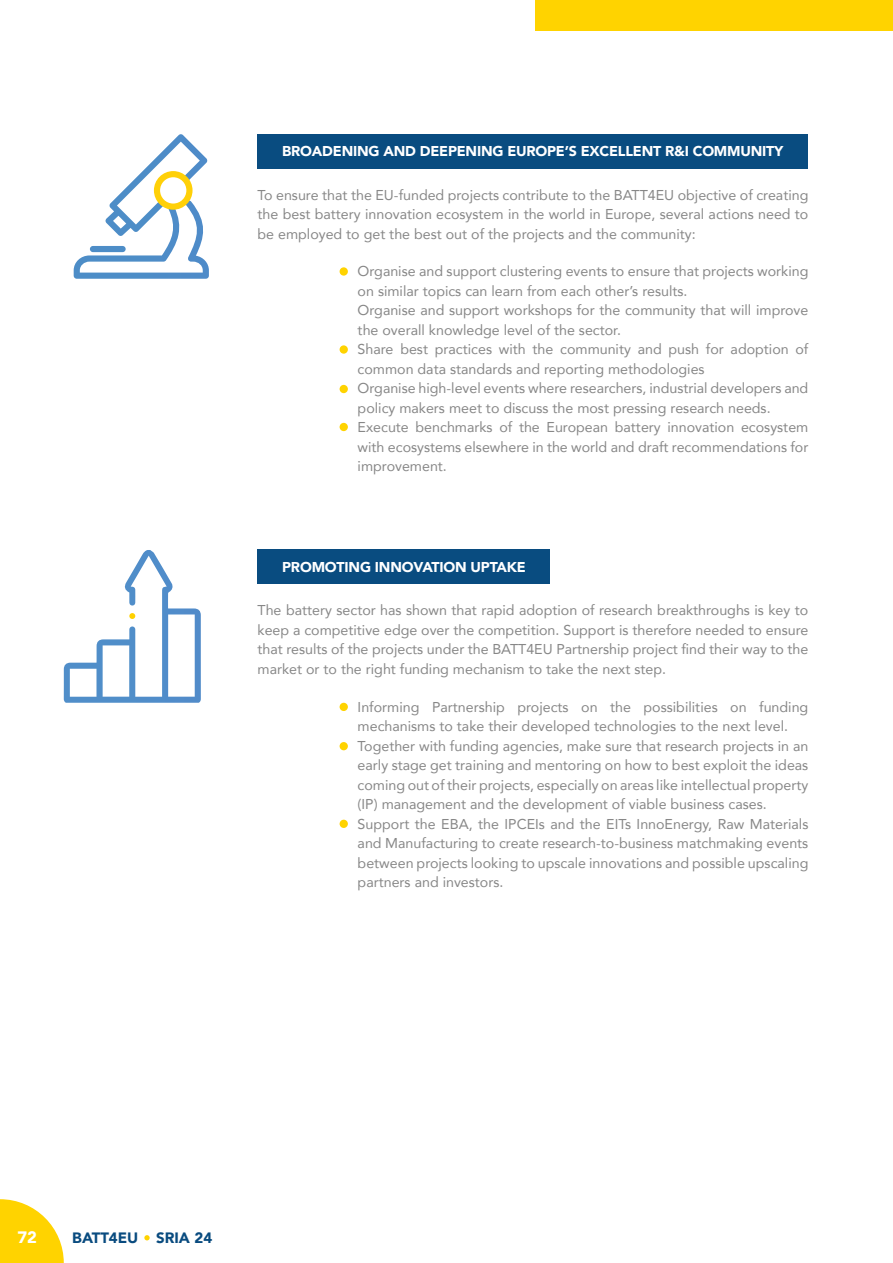
<style>
.page{position:relative;width:893px;height:1263px;background:#fff}
.page>*{position:absolute;margin:0;border:0;box-sizing:border-box;transform-origin:0 0}
.t1{font:900 16.5px "Avenir";color:#fff}
.t2{font:900 15px "Avenir";color:#094b7f}
.t3{font:14.25px/19.5px "Avenir";color:#878787;text-align:justify}
.t4{font:900 14.25px "Avenir";letter-spacing:-.015em;color:#fff}
</style>
<div class="page">
<svg style="left:0;top:1199px;width:64px;height:64px"></svg>
<svg style="left:144px;top:1235px;width:6px;height:5px"></svg>
<div style="left:258px;top:550px;width:292px;height:34px;background:#094c80"></div>
<div style="left:340px;top:703px;width:8px;height:8px;background:#ffd300;border-radius:50%"></div>
<div style="left:340px;top:742px;width:8px;height:8px;background:#ffd300;border-radius:50%"></div>
<div style="left:340px;top:820px;width:8px;height:8px;background:#ffd300;border-radius:50%"></div>
<div style="left:536px;top:0;width:357px;height:31px;background:#ffd300"></div>
<svg style="left:64px;top:550px;width:137px;height:153px"></svg>
<div style="left:258px;top:134px;width:550px;height:34px;background:#094c80"></div>
<div style="left:340px;top:267px;width:8px;height:9px;background:#ffd300;border-radius:50%"></div>
<div style="left:340px;top:345px;width:8px;height:9px;background:#ffd300;border-radius:50%"></div>
<div style="left:340px;top:385px;width:8px;height:8px;background:#ffd300;border-radius:50%"></div>
<div style="left:340px;top:423px;width:8px;height:8px;background:#ffd300;border-radius:50%"></div>
<svg style="left:74px;top:134px;width:135px;height:145px"></svg>
<p class="t4" style="left:282px;top:139px;width:503px">BROADENING AND DEEPENING EUROPE’S EXCELLENT R&amp;I COMMUNITY</p>
<p class="t3" style="left:258px;top:184px;width:552px">To ensure that the EU-funded projects contribute to the BATT4EU objective of creating the best battery innovation ecosystem in the world in Europe, several actions need to be employed to get the best out of the projects and the community:</p>
<p class="t3" style="left:358px;top:261px;width:452px;text-align:left">Organise and support clustering events to ensure that projects working on similar topics can learn from each other’s results.<br>Organise and support workshops for the community that will improve the overall knowledge level of the sector.<br>Share best practices with the community and push for adoption of common data standards and reporting methodologies<br>Organise high-level events where researchers, industrial developers and policy makers meet to discuss the most pressing research needs.<br>Execute benchmarks of the European battery innovation ecosystem with ecosystems elsewhere in the world and draft recommendations for improvement.</p>
<p class="t4" style="left:282px;top:555px;width:245px">PROMOTING INNOVATION UPTAKE</p>
<p class="t3" style="left:258px;top:600px;width:552px">The battery sector has shown that rapid adoption of research breakthroughs is key to keep a competitive edge over the competition. Support is therefore needed to ensure that results of the projects under the BATT4EU Partnership project find their way to the market or to the right funding mechanism to take the next step.</p>
<p class="t3" style="left:358px;top:696px;width:452px;text-align:left">Informing Partnership projects on the possibilities on funding mechanisms to take their developed technologies to the next level.<br>Together with funding agencies, make sure that research projects in an early stage get training and mentoring on how to best exploit the ideas coming out of their projects, especially on areas like intellectual property (IP) management and the development of viable business cases.<br>Support the EBA, the IPCEIs and the EITs InnoEnergy, Raw Materials and Manufacturing to create research-to-business matchmaking events between projects looking to upscale innovations and possible upscaling partners and investors.</p>
<p class="t1" style="left:17px;top:1223px;width:21px">72</p>
<p class="t2" style="left:72px;top:1225px;width:141px">BATT4EU SRIA 24</p>
</div>
